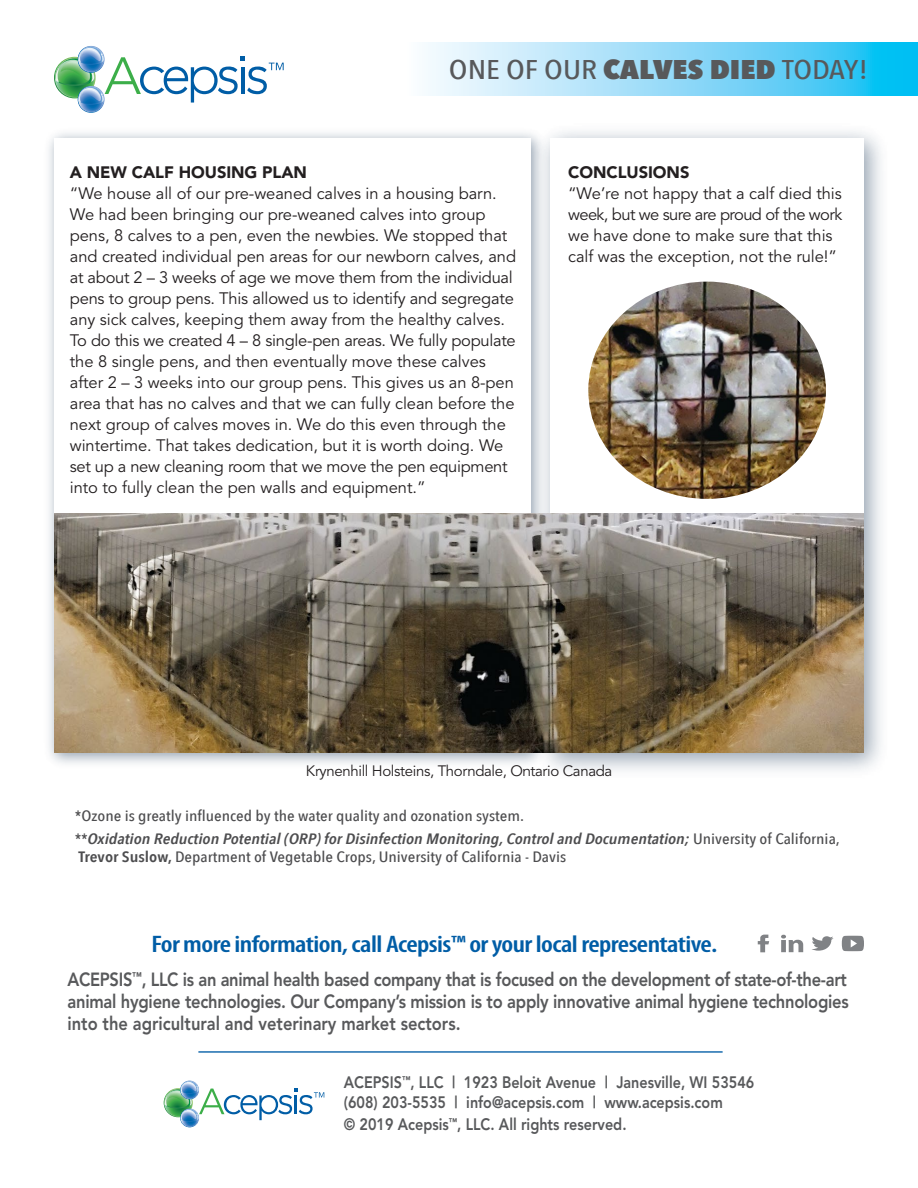
<style>
.page{position:relative;width:918px;height:1188px;background:#fff}
.page>*{position:absolute;margin:0;border:0;box-sizing:border-box;transform-origin:0 0}
.t1{font:500 27px "Avenir Next Condensed";color:#58595b;scale:1.2 1}
.t2{font:600 condensed 24px "Myriad Pro";letter-spacing:-.02em;color:#005da6;scale:1.2 1}
.t3{font:800 18.9px/21.8px "Avenir";color:#58595b;text-align:justify;scale:.87 1}
.t4{font:16.5px/21px "Avenir";letter-spacing:-.005em;color:#231f20}
.t5{font:800 16.5px/19.5px "Avenir";color:#58595b;scale:.87 1}
.t6{font:900 16.5px "Avenir";letter-spacing:-.005em;color:#231f20}
.t7{font:500 15px/22.5px "Avenir Next Condensed";color:#4d4d4f;scale:1.16 1}
.t8{font:15px "Avenir";letter-spacing:-.025em;color:#231f20}
.s1{font-weight:800}
.s2{font-family:"Avenir";font-weight:800}
.s3{font-weight:600;font-style:italic}
.s4{font-weight:600}
</style>
<div class="page">
<svg style="left:426px;top:42px;width:492px;height:53px;background:#8bdaf8"></svg>
<svg style="left:55px;top:47px;width:229px;height:65px"></svg>
<hr style="left:198px;top:1051px;width:525px;height:2px;background:#005da6">
<svg style="left:164px;top:1081px;width:160px;height:46px"></svg>
<svg style="left:758px;top:935px;width:11px;height:17px"></svg>
<svg style="left:781px;top:935px;width:22px;height:17px"></svg>
<svg style="left:812px;top:936px;width:22px;height:15px"></svg>
<svg style="left:842px;top:936px;width:22px;height:15px"></svg>
<img style="left:528px;top:130px;width:353px;height:641px">
<div style="left:550px;top:138px;width:314px;height:615px;background:#fff"></div>
<img style="left:54px;top:514px;width:810px;height:239px">
<img style="left:588px;top:282px;width:238px;height:217px">
<h1 class="t1" style="left:449px;top:53px;width:351px">ONE OF OUR <span class="s1">CALVES DIED</span> TODAY!</h1>
<p class="t6" style="left:70px;top:162px;width:239px">A NEW CALF HOUSING PLAN</p>
<p class="t4" style="left:70px;top:183px;width:448px">“We house all of our pre-weaned calves in a housing barn.<br>We had been bringing our pre-weaned calves into group pens, 8 calves to a pen, even the newbies. We stopped that and created individual pen areas for our newborn calves, and at about 2 – 3 weeks of age we move them from the individual pens to group pens. This allowed us to identify and segregate any sick calves, keeping them away from the healthy calves.<br>To do this we created 4 – 8 single-pen areas. We fully populate the 8 single pens, and then eventually move these calves after 2 – 3 weeks into our group pens. This gives us an 8-pen area that has no calves and that we can fully clean before the next group of calves moves in. We do this even through the wintertime. That takes dedication, but it is worth doing. We set up a new cleaning room that we move the pen equipment into to fully clean the pen walls and equipment.”</p>
<p class="t6" style="left:568px;top:162px;width:123px">CONCLUSIONS</p>
<p class="t4" style="left:568px;top:183px;width:276px">“We’re not happy that a calf died this week, but we sure are proud of the work we have done to make sure that this calf was the exception, not the rule!”</p>
<p class="t8" style="left:306px;top:762px;width:308px">Krynenhill Holsteins, Thorndale, Ontario Canada</p>
<p class="t7" style="left:75px;top:805px;width:661px"><span class="s2">*</span>Ozone is greatly influenced by the water quality and ozonation system.<br><span class="s2">**</span><span class="s3">Oxidation Reduction Potential (ORP) for Disinfection Monitoring, Control and Documentation;</span> University of California,</p>
<p class="t7" style="left:79px;top:845px;width:422px"><span class="s4">Trevor Suslow,</span> Department of Vegetable Crops, University of California - Davis</p>
<h2 class="t2" style="left:151px;top:931px;width:473px">For more information, call Acepsis™ or your local representative.</h2>
<p class="t3" style="left:67px;top:969px;width:900px">ACEPSIS<sup>™</sup>, LLC is an animal health based company that is focused on the development of state-of-the-art animal hygiene technologies. Our Company’s mission is to apply innovative animal hygiene technologies into the agricultural and veterinary market sectors.</p>
<p class="t5" style="left:344px;top:1073px;width:473px">ACEPSIS<sup>™</sup>, LLC | 1923 Beloit Avenue | Janesville, WI 53546 (608) 203-5535 | info@acepsis.com | www.acepsis.com</p>
<p class="t5" style="left:344px;top:1115px;width:327px">© 2019 Acepsis<sup>™</sup>, LLC. All rights reserved.</p>
</div>
